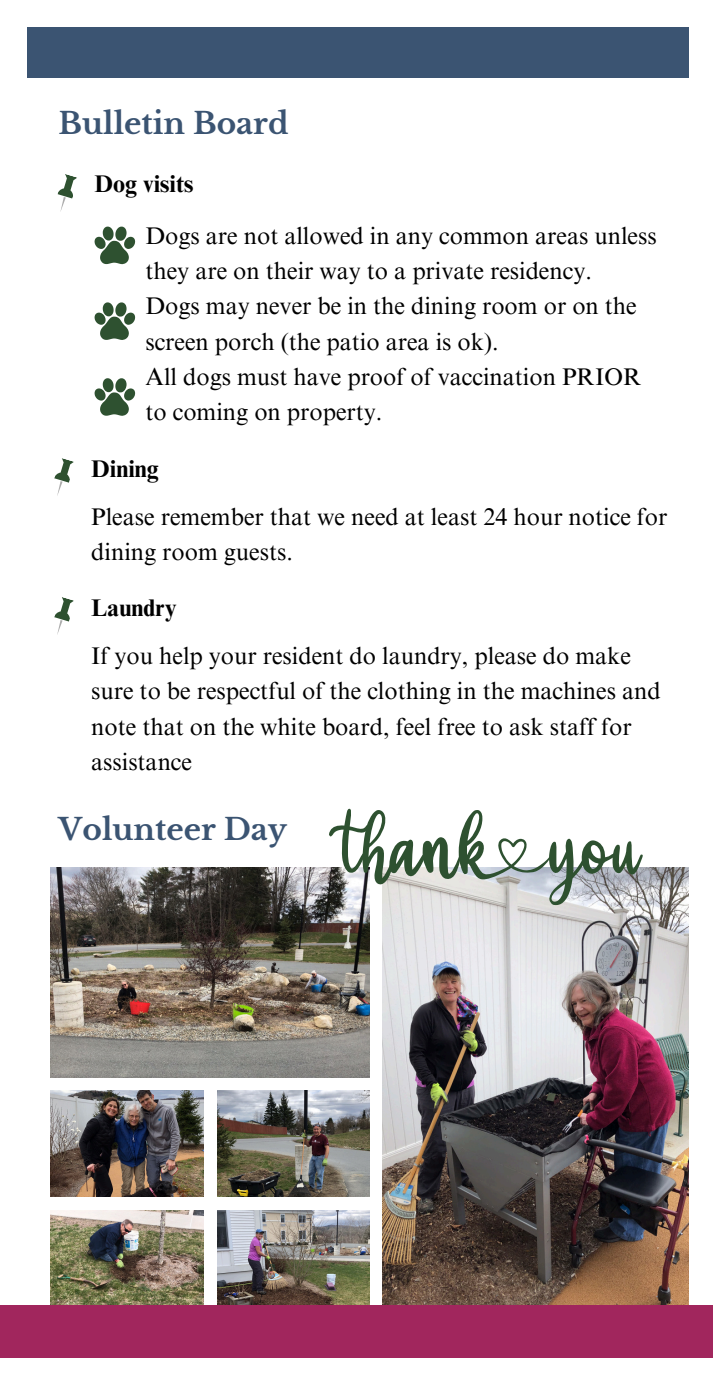
<style>
.page{position:relative;width:714px;height:1386px;background:#fff}
.page>*{position:absolute;margin:0;border:0;box-sizing:border-box;transform-origin:0 0}
.t1{font:700 29.57px "Libre Baskerville";color:#3b5472}
.t2{font:24.15px/35.5px "Times NRMT Pro";color:#000}
.t3{font:700 24.15px "Times NRMT Pro";color:#000}
</style>
<div class="page">
<img style="left:50px;top:867px;width:319px;height:210px">
<img style="left:382px;top:867px;width:306px;height:438px">
<img style="left:50px;top:1091px;width:154px;height:106px">
<img style="left:217px;top:1091px;width:152px;height:106px">
<img style="left:50px;top:1210px;width:154px;height:95px">
<img style="left:217px;top:1210px;width:152px;height:95px">
<div style="left:0;top:1305px;width:712px;height:53px;background:#a1265d"></div>
<div style="left:27px;top:27px;width:661px;height:50px;background:#3b5472"></div>
<svg style="left:57px;top:174px;width:20px;height:38px"></svg>
<svg style="left:54px;top:458px;width:20px;height:38px"></svg>
<svg style="left:95px;top:226px;width:40px;height:38px"></svg>
<svg style="left:95px;top:302px;width:40px;height:38px"></svg>
<svg style="left:95px;top:378px;width:40px;height:38px"></svg>
<svg style="left:54px;top:597px;width:20px;height:38px"></svg>
<svg style="left:329px;top:809px;width:314px;height:96px"></svg>
<p class="t1" style="left:59px;top:105px;width:231px">Bulletin Board</p>
<h2 class="t3" style="left:95px;top:174px;width:100px">Dog visits</h2>
<p class="t2" style="left:145px;top:221px;width:513px">Dogs are not allowed in any common areas unless they are on their way to a private residency.</p>
<p class="t2" style="left:145px;top:292px;width:493px">Dogs may never be in the dining room or on the screen porch (the patio area is ok).</p>
<p class="t2" style="left:145px;top:362px;width:498px">All dogs must have proof of vaccination PRIOR to coming on property.</p>
<h1 class="t3" style="left:91px;top:460px;width:69px">Dining</h1>
<p class="t2" style="left:91px;top:502px;width:578px">Please remember that we need at least 24 hour notice for dining room guests.</p>
<p class="t3" style="left:91px;top:598px;width:87px">Laundry</p>
<p class="t2" style="left:91px;top:641px;width:571px">If you help your resident do laundry, please do make sure to be respectful of the clothing in the machines and note that on the white board, feel free to ask staff for assistance</p>
<p class="t1" style="left:59px;top:812px;width:230px">Volunteer Day</p>
</div>
